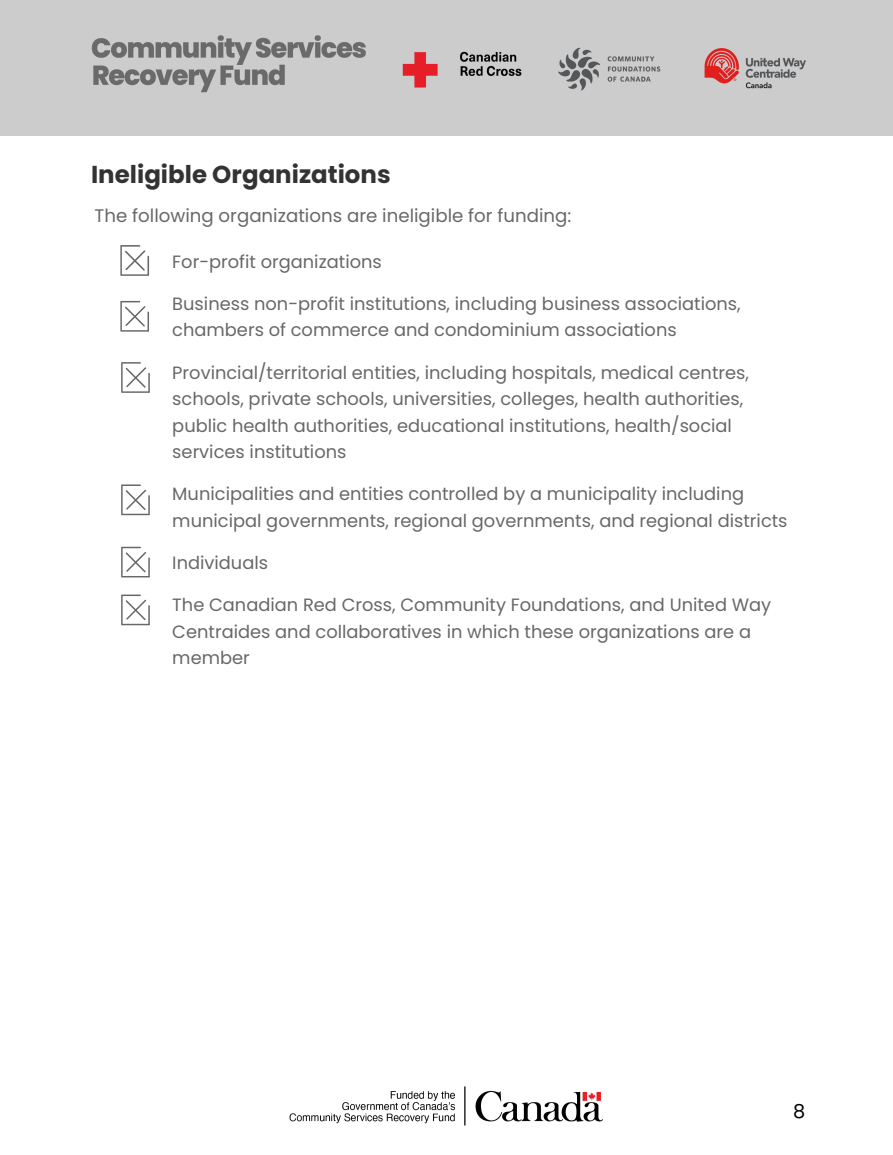
<style>
.page{position:relative;width:893px;height:1155px;background:#fff}
.page>*{position:absolute;margin:0;border:0;box-sizing:border-box;transform-origin:0 0}
.t1{font:700 24.46px "Poppins";color:#333}
.t2{font:19.25px "Poppins";color:#000}
.t3{font:18.16px "Poppins";color:#686868}
.t4{font:17.81px/26.5px "Poppins";color:#686868}
</style>
<div class="page">
<div style="left:0;top:0;width:892px;height:136px;background:#ccc"></div>
<img style="left:91px;top:35px;width:714px;height:58px">
<img style="left:289px;top:1086px;width:314px;height:40px">
<svg style="left:120px;top:245px;width:29px;height:31px"></svg>
<svg style="left:120px;top:301px;width:29px;height:31px"></svg>
<svg style="left:121px;top:362px;width:29px;height:31px"></svg>
<svg style="left:121px;top:484px;width:29px;height:31px"></svg>
<svg style="left:121px;top:547px;width:29px;height:30px"></svg>
<svg style="left:121px;top:595px;width:29px;height:30px"></svg>
<h1 class="t1" style="left:91px;top:157px;width:301px">Ineligible Organizations</h1>
<p class="t3" style="left:95px;top:203px;width:478px">The following organizations are ineligible for funding:</p>
<p class="t4" style="left:172px;top:248px;width:211px">For-profit organizations</p>
<p class="t4" style="left:172px;top:290px;width:570px">Business non-profit institutions, including business associations, chambers of commerce and condominium associations</p>
<p class="t4" style="left:172px;top:359px;width:578px">Provincial/territorial entities, including hospitals, medical centres, schools, private schools, universities, colleges, health authorities, public health authorities, educational institutions, health/social services institutions</p>
<p class="t4" style="left:172px;top:481px;width:616px">Municipalities and entities controlled by a municipality including municipal governments, regional governments, and regional districts</p>
<p class="t4" style="left:172px;top:550px;width:97px">Individuals</p>
<p class="t4" style="left:172px;top:592px;width:600px">The Canadian Red Cross, Community Foundations, and United Way<br>Centraides and collaboratives in which these organizations are a member</p>
<p class="t2" style="left:793px;top:1098px;width:14px">8</p>
</div>
